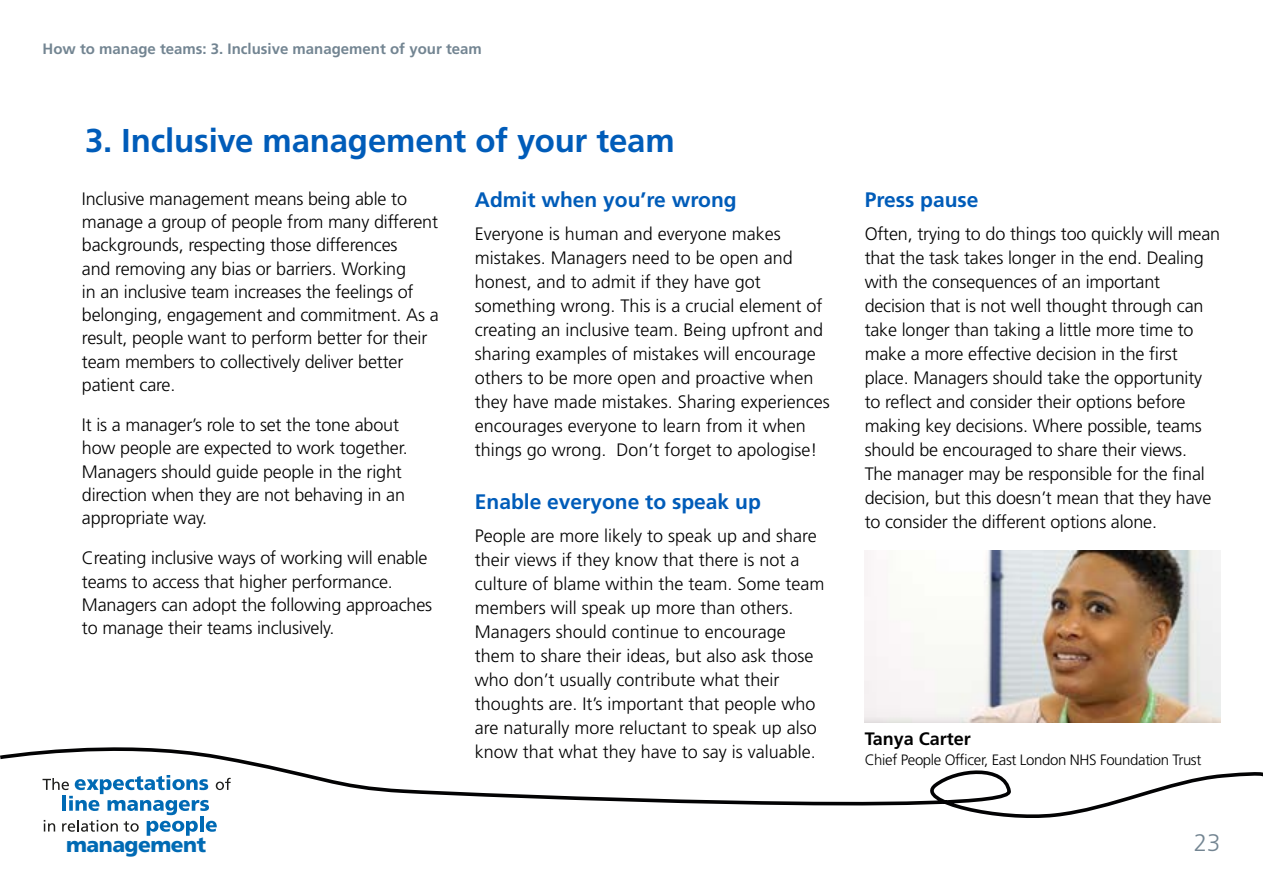
<style>
.page{position:relative;width:1263px;height:893px;background:#fff}
.page>*{position:absolute;margin:0;border:0;box-sizing:border-box;transform-origin:0 0}
.t1{font:700 33px "Frutiger LT Std";letter-spacing:-.005em;color:#005cb9}
.t2{font:300 24px "Frutiger LT Std";color:#738592}
.t3{font:700 21px "Frutiger LT Std";color:#005cb9}
.t4{font:900 21px "Frutiger LT Std";letter-spacing:-.025em;color:#006ab4}
.t5{font:300 18px/24px "Frutiger LT Std";letter-spacing:-.01em;color:#000}
.t6{font:700 18px "Frutiger LT Std";color:#000}
.t7{font:700 15px "Frutiger LT Std";color:#738592}
.t8{font:300 15px "Frutiger LT Std";letter-spacing:-.025em;color:#000}
</style>
<div class="page">
<svg style="left:0;top:747px;width:1263px;height:71px"></svg>
<svg style="left:43px;top:775px;width:188px;height:61px"></svg>
<img style="left:865px;top:550px;width:355px;height:173px">
<p class="t7" style="left:43px;top:40px;width:441px">How to manage teams: 3. Inclusive management of your team</p>
<h1 class="t1" style="left:85px;top:121px;width:591px">3. Inclusive management of your team</h1>
<p class="t3" style="left:475px;top:187px;width:263px">Admit when you’re wrong</p>
<p class="t5" style="left:475px;top:222px;width:357px">Everyone is human and everyone makes mistakes. Managers need to be open and honest, and to admit if they have got something wrong. This is a crucial element of creating an inclusive team. Being upfront and sharing examples of mistakes will encourage others to be more open and proactive when they have made mistakes. Sharing experiences encourages everyone to learn from it when things go wrong. Don’t forget to apologise!</p>
<p class="t3" style="left:475px;top:490px;width:287px">Enable everyone to speak up</p>
<p class="t5" style="left:475px;top:524px;width:351px">People are more likely to speak up and share their views if they know that there is not a culture of blame within the team. Some team members will speak up more than others.<br>Managers should continue to encourage them to share their ideas, but also ask those who don’t usually contribute what their thoughts are. It’s important that people who are naturally more reluctant to speak up also know that what they have to say is valuable.</p>
<p class="t5" style="left:82px;top:187px;width:358px;line-height:23.2px">Inclusive management means being able to manage a group of people from many different backgrounds, respecting those differences<br>and removing any bias or barriers. Working<br>in an inclusive team increases the feelings of belonging, engagement and commitment. As a result, people want to perform better for their team members to collectively deliver better patient care.</p>
<p class="t5" style="left:82px;top:414px;width:327px;line-height:23.2px">It is a manager’s role to set the tone about how people are expected to work together.<br>Managers should guide people in the right direction when they are not behaving in an appropriate way.</p>
<p class="t5" style="left:82px;top:547px;width:352px;line-height:23.2px">Creating inclusive ways of working will enable teams to access that higher performance.<br>Managers can adopt the following approaches to manage their teams inclusively.</p>
<p class="t3" style="left:865px;top:187px;width:115px">Press pause</p>
<p class="t5" style="left:865px;top:222px;width:357px">Often, trying to do things too quickly will mean that the task takes longer in the end. Dealing with the consequences of an important decision that is not well thought through can take longer than taking a little more time to make a more effective decision in the first place. Managers should take the opportunity to reflect and consider their options before making key decisions. Where possible, teams should be encouraged to share their views.<br>The manager may be responsible for the final decision, but this doesn’t mean that they have to consider the different options alone.</p>
<p class="t6" style="left:865px;top:729px;width:108px">Tanya Carter</p>
<p class="t8" style="left:865px;top:751px;width:338px">Chief People Officer, East London NHS Foundation Trust</p>
<p class="t4" style="left:66px;top:831px;width:141px">management</p>
<h2 class="t2" style="left:1194px;top:829px;width:28px">23</h2>
</div>
